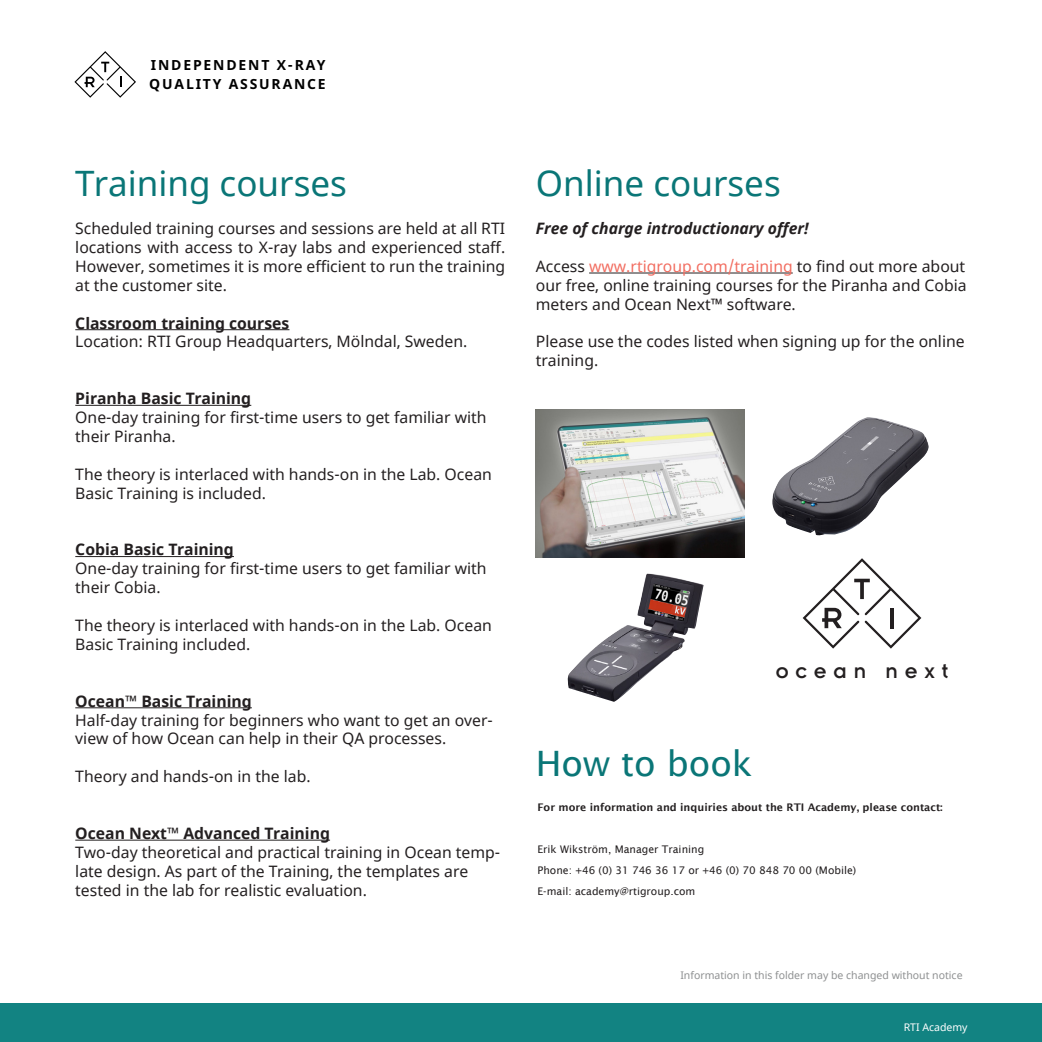
<style>
.page{position:relative;width:1042px;height:1042px;background:#fff}
.page>*{position:absolute;margin:0;border:0;box-sizing:border-box;transform-origin:0 0}
.t1{font:35px "Noto Sans";color:#0a7677}
.t2{font:35px "Lucida Sans";color:#0a7677}
.t3{font:21.88px "Insignia LT Std";letter-spacing:.31em;color:#231f20}
.t4{font:15.75px/18.9px "Noto Sans";color:#231f20}
.t5{font:700 15.75px "Noto Sans";color:#231f20}
.t6{font:italic 700 15.75px "Noto Sans";color:#231f20}
.t7{font:700 14px/18.6px "Noto Sans";letter-spacing:.13em;color:#000001}
.t8{font:10.5px/21px "Lucida Sans";color:#231f20}
.t9{font:600 10.5px "Lucida Sans";color:#231f20}
.t10{font:10.5px "Noto Sans";color:#8e9091}
.rubrik{font:10.5px "Noto Sans";color:#fff}
.s1{font-weight:700}
.s2{color:#f26e61}
</style>
<div class="page">
<div style="left:0;top:1004px;width:1042px;height:38px;background:#128382"></div>
<svg style="left:74px;top:51px;width:62px;height:47px"></svg>
<hr style="left:75px;top:329px;width:214px;height:1px;background:#231f20">
<hr style="left:75px;top:405px;width:176px;height:1px;background:#231f20">
<hr style="left:75px;top:556px;width:159px;height:1px;background:#231f20">
<hr style="left:75px;top:707px;width:177px;height:1px;background:#231f20">
<hr style="left:75px;top:840px;width:255px;height:1px;background:#231f20">
<hr style="left:589px;top:273px;width:204px;height:1px;background:#231f20">
<img style="left:567px;top:573px;width:136px;height:129px">
<img style="left:772px;top:417px;width:157px;height:119px">
<img style="left:536px;top:409px;width:208px;height:149px">
<svg style="left:802px;top:558px;width:119px;height:90px"></svg>
<p class="t7" style="left:149px;top:56px;width:178px">INDEPENDENT X-RAY<br>QUALITY ASSURANCE</p>
<p class="t1" style="left:75px;top:159px;width:273px">Training courses</p>
<p class="t4" style="left:75px;top:219px;width:431px;text-align:justify">Scheduled training courses and sessions are held at all RTI locations with access to X-ray labs and experienced staff.<br>However, sometimes it is more efficient to run the training at the customer site.</p>
<p class="t4" style="left:75px;top:314px;width:393px"><span class="s1">Classroom training courses<br></span>Location: RTI Group Headquarters, Mölndal, Sweden.</p>
<p class="t5" style="left:75px;top:387px;width:177px">Piranha Basic Training</p>
<p class="t4" style="left:75px;top:408px;width:413px">One-day training for first-time users to get familiar with their Piranha.</p>
<p class="t4" style="left:75px;top:465px;width:418px">The theory is interlaced with hands-on in the Lab. Ocean<br>Basic Training is included.</p>
<p class="t5" style="left:75px;top:538px;width:160px">Cobia Basic Training</p>
<p class="t4" style="left:75px;top:560px;width:413px">One-day training for first-time users to get familiar with their Cobia.</p>
<p class="t4" style="left:75px;top:616px;width:418px">The theory is interlaced with hands-on in the Lab. Ocean<br>Basic Training included.</p>
<p class="t5" style="left:75px;top:690px;width:178px">Ocean™ Basic Training</p>
<p class="t4" style="left:75px;top:711px;width:419px">Half-day training for beginners who want to get an over&shy;view of how Ocean can help in their QA processes.</p>
<p class="t4" style="left:75px;top:767px;width:237px">Theory and hands-on in the lab.</p>
<p class="t5" style="left:75px;top:822px;width:256px">Ocean Next™ Advanced Training</p>
<p class="t4" style="left:75px;top:843px;width:426px">Two-day theoretical and practical training in Ocean temp&shy;late design. As part of the Training, the templates are tested in the lab for realistic evaluation.</p>
<p class="t1" style="left:536px;top:159px;width:246px">Online courses</p>
<p class="t6" style="left:536px;top:217px;width:274px">Free of charge introductionary offer!</p>
<p class="t4" style="left:536px;top:257px;width:432px;text-align:justify">Access <span class="s2">www.rtigroup.com/training</span> to find out more about our free, online training courses for the Piranha and Cobia meters and Ocean Next™ software.</p>
<p class="t4" style="left:536px;top:333px;width:430px">Please use the codes listed when signing up for the online training.</p>
<p class="t3" style="left:776px;top:660px;width:174px">ocean next</p>
<p class="t2" style="left:536px;top:744px;width:218px">How to book</p>
<p class="t9" style="left:537px;top:801px;width:407px">For more information and inquiries about the RTI Academy, please contact:</p>
<p class="t8" style="left:537px;top:839px;width:320px">Erik Wikström, Manager Training<br>Phone: +46 (0) 31 746 36 17 or +46 (0) 70 848 70 00 (Mobile)<br>E-mail: academy@rtigroup.com</p>
<p class="t10" style="left:680px;top:968px;width:284px">Information in this folder may be changed without notice</p>
<p class="rubrik" style="left:903px;top:1020px;width:65px">RTI Academy</p>
</div>
